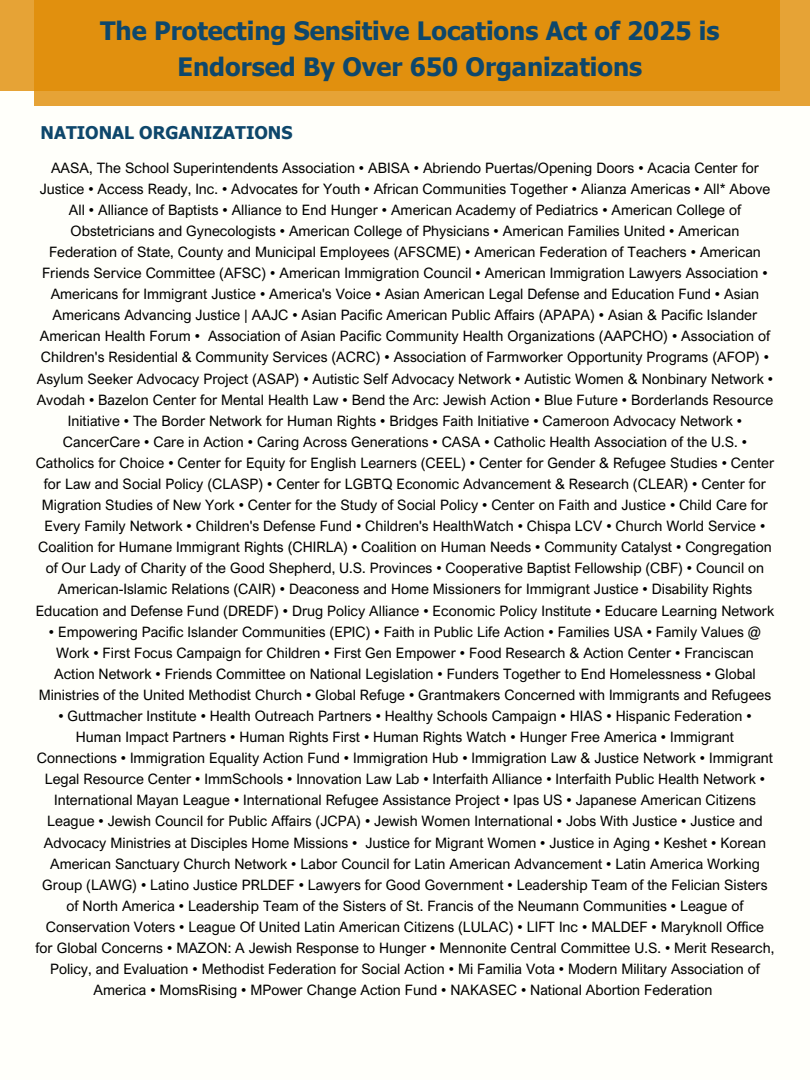
<style>
.page{position:relative;width:810px;height:1080px;background:#fffffa}
.page>*{position:absolute;margin:0;border:0;box-sizing:border-box;transform-origin:0 0}
.t1{font:700 25.31px/35.1px "Tahoma";color:#0e476b;text-align:center}
.t2{font:700 17.5px "Tahoma";color:#0e476b}
.t3{font:14.38px/21.1px "Arial Nova";color:#000;text-align:center}
</style>
<div class="page">
<div style="left:34px;top:0;width:776px;height:106px;background:#e6a336"></div>
<div style="left:0;top:0;width:780px;height:91px;background:#e1900e"></div>
<h2 class="t1" style="left:100px;top:13px;width:621px">The Protecting Sensitive Locations Act of 2025 is<br>Endorsed By Over 650 Organizations</h2>
<h1 class="t2" style="left:41px;top:121px;width:253px">NATIONAL ORGANIZATIONS</h1>
<p class="t3" style="left:36px;top:157px;width:740px">AASA, The School Superintendents Association • ABISA • Abriendo Puertas/Opening Doors • Acacia Center for Justice • Access Ready, Inc. • Advocates for Youth • African Communities Together • Alianza Americas • All* Above All • Alliance of Baptists • Alliance to End Hunger • American Academy of Pediatrics • American College of Obstetricians and Gynecologists • American College of Physicians • American Families United • American Federation of State, County and Municipal Employees (AFSCME) • American Federation of Teachers • American Friends Service Committee (AFSC) • American Immigration Council • American Immigration Lawyers Association • Americans for Immigrant Justice • America's Voice • Asian American Legal Defense and Education Fund • Asian Americans Advancing Justice | AAJC • Asian Pacific American Public Affairs (APAPA) • Asian &amp; Pacific Islander American Health Forum • Association of Asian Pacific Community Health Organizations (AAPCHO) • Association of Children's Residential &amp; Community Services (ACRC) • Association of Farmworker Opportunity Programs (AFOP) • Asylum Seeker Advocacy Project (ASAP) • Autistic Self Advocacy Network • Autistic Women &amp; Nonbinary Network • Avodah • Bazelon Center for Mental Health Law • Bend the Arc: Jewish Action • Blue Future • Borderlands Resource Initiative • The Border Network for Human Rights • Bridges Faith Initiative • Cameroon Advocacy Network • CancerCare • Care in Action • Caring Across Generations • CASA • Catholic Health Association of the U.S. • Catholics for Choice • Center for Equity for English Learners (CEEL) • Center for Gender &amp; Refugee Studies • Center for Law and Social Policy (CLASP) • Center for LGBTQ Economic Advancement &amp; Research (CLEAR) • Center for Migration Studies of New York • Center for the Study of Social Policy • Center on Faith and Justice • Child Care for Every Family Network • Children's Defense Fund • Children's HealthWatch • Chispa LCV • Church World Service • Coalition for Humane Immigrant Rights (CHIRLA) • Coalition on Human Needs • Community Catalyst • Congregation of Our Lady of Charity of the Good Shepherd, U.S. Provinces • Cooperative Baptist Fellowship (CBF) • Council on American-Islamic Relations (CAIR) • Deaconess and Home Missioners for Immigrant Justice • Disability Rights Education and Defense Fund (DREDF) • Drug Policy Alliance • Economic Policy Institute • Educare Learning Network</p>
<p class="t3" style="left:39px;top:621px;width:734px">• Empowering Pacific Islander Communities (EPIC) • Faith in Public Life Action • Families USA • Family Values @ Work • First Focus Campaign for Children • First Gen Empower • Food Research &amp; Action Center • Franciscan Action Network • Friends Committee on National Legislation • Funders Together to End Homelessness • Global Ministries of the United Methodist Church • Global Refuge • Grantmakers Concerned with Immigrants and Refugees</p>
<p class="t3" style="left:36px;top:705px;width:740px">• Guttmacher Institute • Health Outreach Partners • Healthy Schools Campaign • HIAS • Hispanic Federation • Human Impact Partners • Human Rights First • Human Rights Watch • Hunger Free America • Immigrant Connections • Immigration Equality Action Fund • Immigration Hub • Immigration Law &amp; Justice Network • Immigrant Legal Resource Center • ImmSchools • Innovation Law Lab • Interfaith Alliance • Interfaith Public Health Network • International Mayan League • International Refugee Assistance Project • Ipas US • Japanese American Citizens League • Jewish Council for Public Affairs (JCPA) • Jewish Women International • Jobs With Justice • Justice and Advocacy Ministries at Disciples Home Missions • Justice for Migrant Women • Justice in Aging • Keshet • Korean American Sanctuary Church Network • Labor Council for Latin American Advancement • Latin America Working Group (LAWG) • Latino Justice PRLDEF • Lawyers for Good Government • Leadership Team of the Felician Sisters of North America • Leadership Team of the Sisters of St. Francis of the Neumann Communities • League of Conservation Voters • League Of United Latin American Citizens (LULAC) • LIFT Inc • MALDEF • Maryknoll Office for Global Concerns • MAZON: A Jewish Response to Hunger • Mennonite Central Committee U.S. • Merit Research, Policy, and Evaluation • Methodist Federation for Social Action • Mi Familia Vota • Modern Military Association of America • MomsRising • MPower Change Action Fund • NAKASEC • National Abortion Federation</p>
</div>
